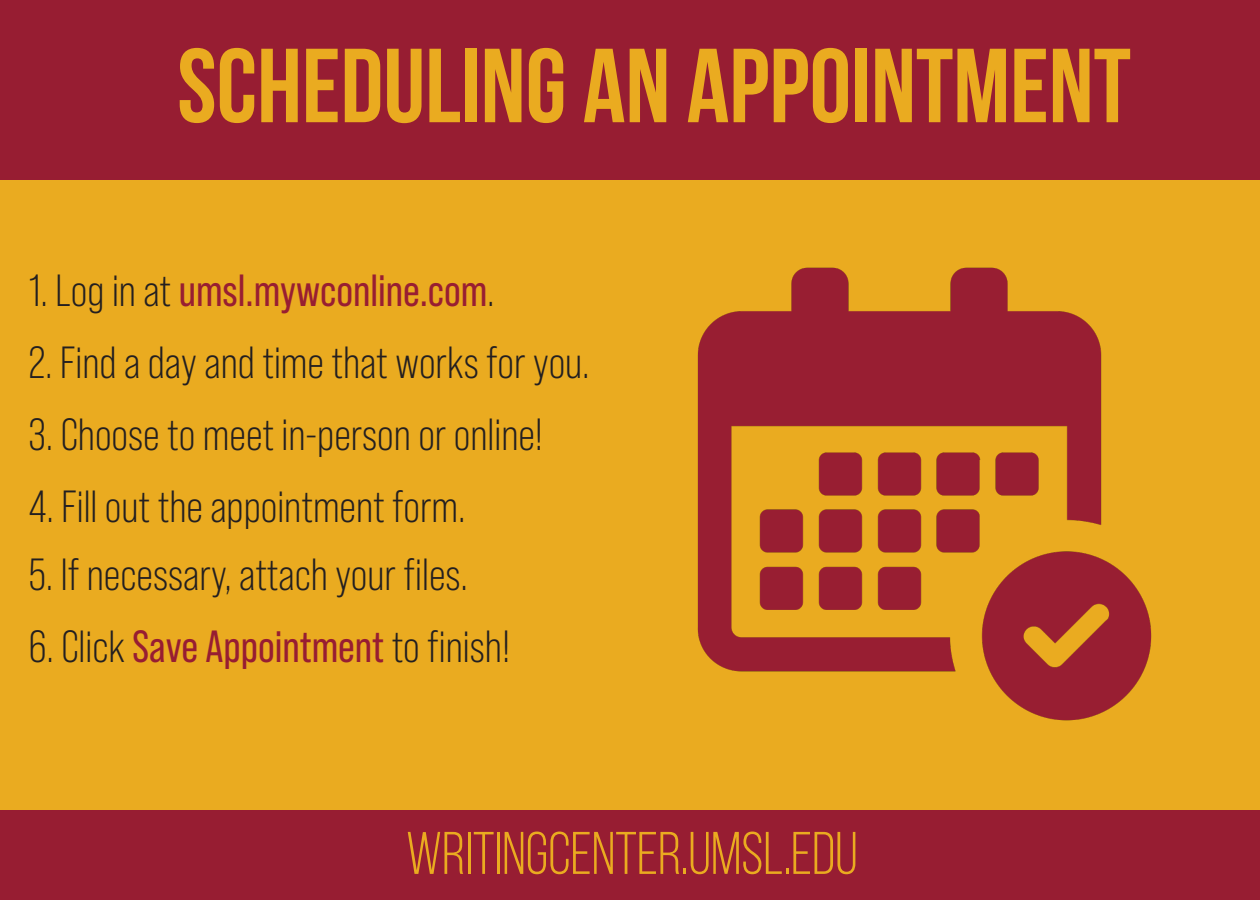
<style>
.page{position:relative;width:1260px;height:900px;background:#fff}
.page>*{position:absolute;margin:0;border:0;box-sizing:border-box;transform-origin:0 0}
.t1{font:700 105px "Bebas Neue";color:#eaab20}
.t2{font:60px "Bebas Neue";color:#eaab20}
.t3{font:45px "Bebas Neue Pro";color:#231f20}
.t4{font:45px "Bebas Neue Pro";color:#981e32}
.s1{color:#231f20}
.s2{color:#971d32}
</style>
<div class="page">
<div style="left:0;top:0;width:1260px;height:180px;background:#971d32"></div>
<div style="left:0;top:180px;width:1260px;height:720px;background:#eaab20"></div>
<div style="left:0;top:810px;width:1260px;height:90px;background:#971d32"></div>
<img style="left:697px;top:267px;width:455px;height:454px">
<h1 class="t1" style="left:177px;top:28px;width:955px">SCHEDULING AN APPOINTMENT</h1>
<p class="t4" style="left:29px;top:265px;width:467px"><span class="s1">1. Log in at</span> umsl.mywconline.com<span class="s1">.</span></p>
<p class="t3" style="left:29px;top:337px;width:563px">2. Find a day and time that works for you.</p>
<p class="t3" style="left:29px;top:409px;width:516px">3. Choose to meet in-person or online!</p>
<p class="t3" style="left:29px;top:481px;width:438px">4. Fill out the appointment form.</p>
<p class="t3" style="left:29px;top:549px;width:441px">5. If necessary, attach your files.</p>
<p class="t3" style="left:29px;top:621px;width:483px">6. Click <span class="s2">Save Appointment</span> to finish!</p>
<h2 class="t2" style="left:406px;top:821px;width:453px">WRITINGCENTER.UMSL.EDU</h2>
</div>
